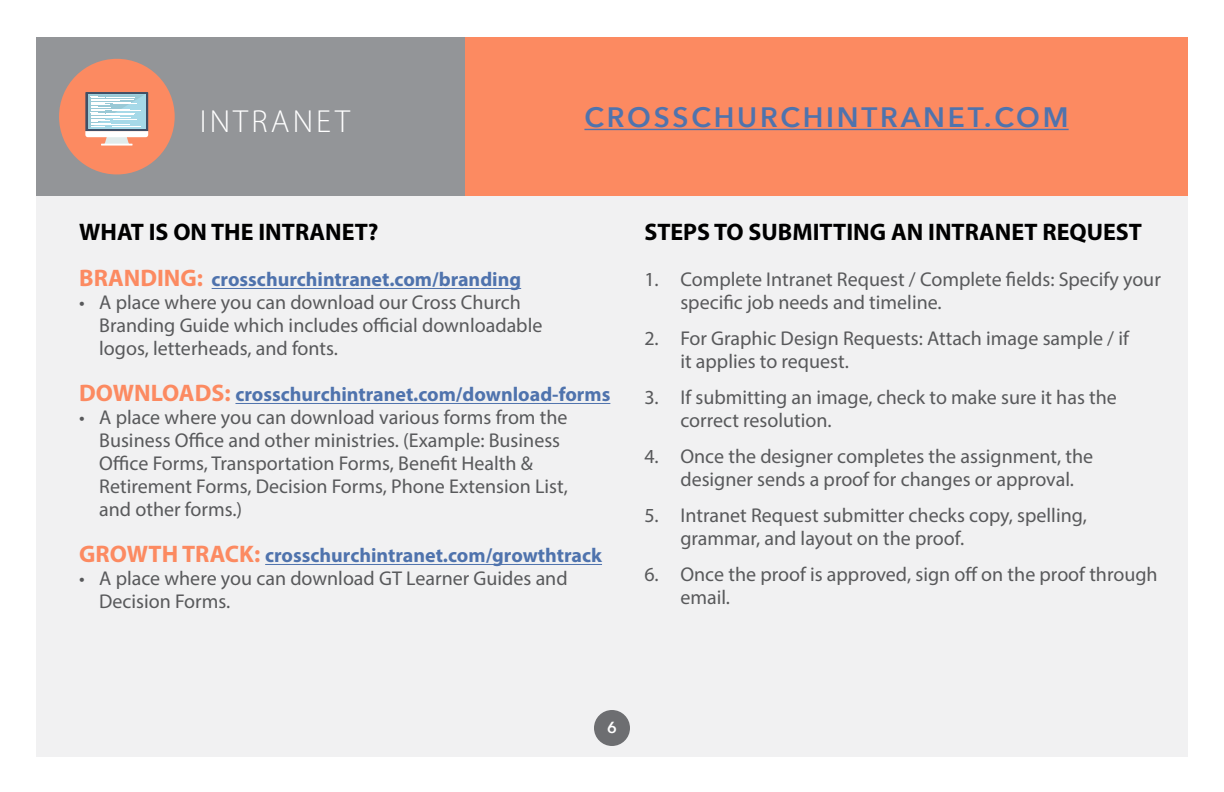
<style>
.page{position:relative;width:1224px;height:792px;background:#fff}
.page>*{position:absolute;margin:0;border:0;box-sizing:border-box;transform-origin:0 0}
.t1{font:300 32px "Myriad Pro";letter-spacing:.1em;color:#fff}
.t2{font:600 28px "Avenir Next";letter-spacing:.1em;color:#4f73ad}
.t3{font:700 24px "Myriad Pro";color:#000}
.t4{font:20px/23px "Myriad Pro";color:#58595b}
.t5{font:700 20px "Myriad Pro";color:#4f73ad}
.t6{font:600 16px "Avenir Next";color:#fff}
.s1{font-size:24px;color:#fc8a61}
</style>
<div class="page">
<div style="left:36px;top:37px;width:1152px;height:720px;background:#f1f1f2"></div>
<div style="left:36px;top:37px;width:429px;height:159px;background:#939598"></div>
<div style="left:59px;top:59px;width:116px;height:115px;background:#fc8a61;border-radius:50%"></div>
<hr style="left:101px;top:144px;width:32px;height:2px;background:#fff">
<svg style="left:85px;top:92px;width:63px;height:52px;background:#bdcacf"></svg>
<hr style="left:212px;top:288px;width:309px;height:1px;background:#4f73ad">
<hr style="left:235px;top:403px;width:375px;height:1px;background:#4f73ad">
<hr style="left:265px;top:564px;width:337px;height:1px;background:#4f73ad">
<div style="left:465px;top:37px;width:723px;height:159px;background:#fc8a61"></div>
<div style="left:594px;top:710px;width:36px;height:36px;background:#6d6e71;border-radius:50%"></div>
<hr style="left:584px;top:129px;width:485px;height:1px;background:#4f73ad">
<h1 class="t1" style="left:200px;top:102px;width:152px">INTRANET</h1>
<h2 class="t2" style="left:584px;top:94px;width:486px">CROSSCHURCHINTRANET.COM</h2>
<p class="t3" style="left:79px;top:217px;width:301px">WHAT IS ON THE INTRANET?</p>
<p class="t5" style="left:79px;top:267px;width:443px"><span class="s1">BRANDING:</span> crosschurchintranet.com/branding</p>
<p class="t4" style="left:99px;top:291px;width:445px;text-indent:-20px">• A place where you can download our Cross Church<br>Branding Guide which includes official downloadable logos, letterheads, and fonts.</p>
<p class="t5" style="left:79px;top:382px;width:533px"><span class="s1">DOWNLOADS:</span> crosschurchintranet.com/download-forms</p>
<p class="t4" style="left:99px;top:406px;width:470px;text-indent:-20px">• A place where you can download various forms from the Business Office and other ministries. (Example: Business Office Forms, Transportation Forms, Benefit Health &amp; Retirement Forms, Decision Forms, Phone Extension List, and other forms.)</p>
<p class="t5" style="left:79px;top:543px;width:524px"><span class="s1">GROWTH TRACK:</span> crosschurchintranet.com/growthtrack</p>
<p class="t4" style="left:99px;top:567px;width:470px;text-indent:-20px">• A place where you can download GT Learner Guides and<br>Decision Forms.</p>
<p class="t3" style="left:644px;top:217px;width:499px">STEPS TO SUBMITTING AN INTRANET REQUEST</p>
<p class="t4" style="left:680px;top:268px;width:482px;text-indent:-36px">1. Complete Intranet Request / Complete fields: Specify your specific job needs and timeline.</p>
<p class="t4" style="left:680px;top:327px;width:450px;text-indent:-36px">2. For Graphic Design Requests: Attach image sample / if it applies to request.</p>
<p class="t4" style="left:680px;top:386px;width:438px;text-indent:-36px">3. If submitting an image, check to make sure it has the correct resolution.</p>
<p class="t4" style="left:680px;top:445px;width:414px;text-indent:-36px">4. Once the designer completes the assignment, the designer sends a proof for changes or approval.</p>
<p class="t4" style="left:680px;top:504px;width:408px;text-indent:-36px">5. Intranet Request submitter checks copy, spelling, grammar, and layout on the proof.</p>
<p class="t4" style="left:680px;top:563px;width:479px;text-indent:-36px">6. Once the proof is approved, sign off on the proof through email.</p>
<p class="t6" style="left:607px;top:714px;width:11px">6</p>
</div>
